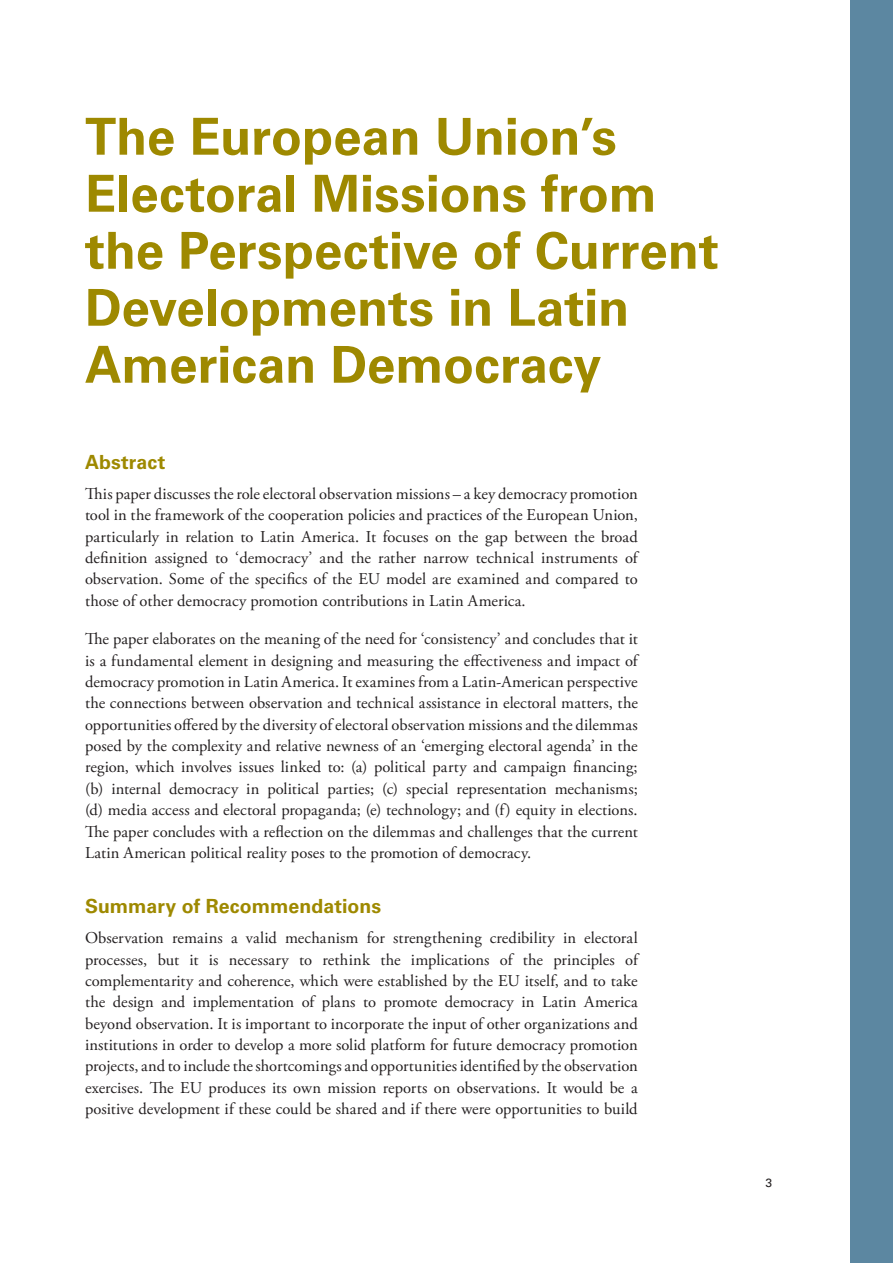
<style>
.page{position:relative;width:893px;height:1263px;background:#fff}
.page>*{position:absolute;margin:0;border:0;box-sizing:border-box;transform-origin:0 0}
.Rubrik_34_38{font:700 51px/57px "Univers LT Std";color:#9e8900}
.Underrubrik{font:700 19.5px "Univers LT Std";letter-spacing:.005em;color:#9e8900}
.Brödtext{font:16.5px/21.3px "Adobe Garamond Pro";color:#231f20;text-align:justify}
.t1{font:12px "Univers LT Std";color:#231f20}
</style>
<div class="page">
<div style="left:850px;top:0;width:43px;height:1263px;background:#5c87a1"></div>
<p class="Rubrik_34_38" style="left:85px;top:109px;width:635px">The European Union’s<br>Electoral Missions from the Perspective of Current<br>Developments in Latin<br>American Democracy</p>
<p class="Underrubrik" style="left:85px;top:451px;width:82px">Abstract</p>
<p class="Brödtext" style="left:85px;top:484px;width:554px">This paper discusses the role electoral observation missions – a key democracy promotion tool in the framework of the cooperation policies and practices of the European Union, particularly in relation to Latin America. It focuses on the gap between the broad definition assigned to ‘democracy’ and the rather narrow technical instruments of observation. Some of the specifics of the EU model are examined and compared to those of other democracy promotion contributions in Latin America.</p>
<p class="Brödtext" style="left:85px;top:629px;width:554px">The paper elaborates on the meaning of the need for ‘consistency’ and concludes that it is a fundamental element in designing and measuring the effectiveness and impact of democracy promotion in Latin America. It examines from a Latin-American perspective the connections between observation and technical assistance in electoral matters, the opportunities offered by the diversity of electoral observation missions and the dilemmas posed by the complexity and relative newness of an ‘emerging electoral agenda’ in the region, which involves issues linked to: (a) political party and campaign financing; (b) internal democracy in political parties; (c) special representation mechanisms; (d) media access and electoral propaganda; (e) technology; and (f) equity in elections.<br>The paper concludes with a reflection on the dilemmas and challenges that the current Latin American political reality poses to the promotion of democracy.</p>
<p class="Underrubrik" style="left:85px;top:895px;width:298px">Summary of Recommendations</p>
<p class="Brödtext" style="left:85px;top:928px;width:554px">Observation remains a valid mechanism for strengthening credibility in electoral processes, but it is necessary to rethink the implications of the principles of complementarity and coherence, which were established by the EU itself, and to take the design and implementation of plans to promote democracy in Latin America beyond observation. It is important to incorporate the input of other organizations and institutions in order to develop a more solid platform for future democracy promotion projects, and to include the shortcomings and opportunities identified by the observation exercises. The EU produces its own mission reports on observations. It would be a positive development if these could be shared and if there were opportunities to build</p>
<p class="t1" style="left:765px;top:1175px;width:8px">3</p>
</div>
